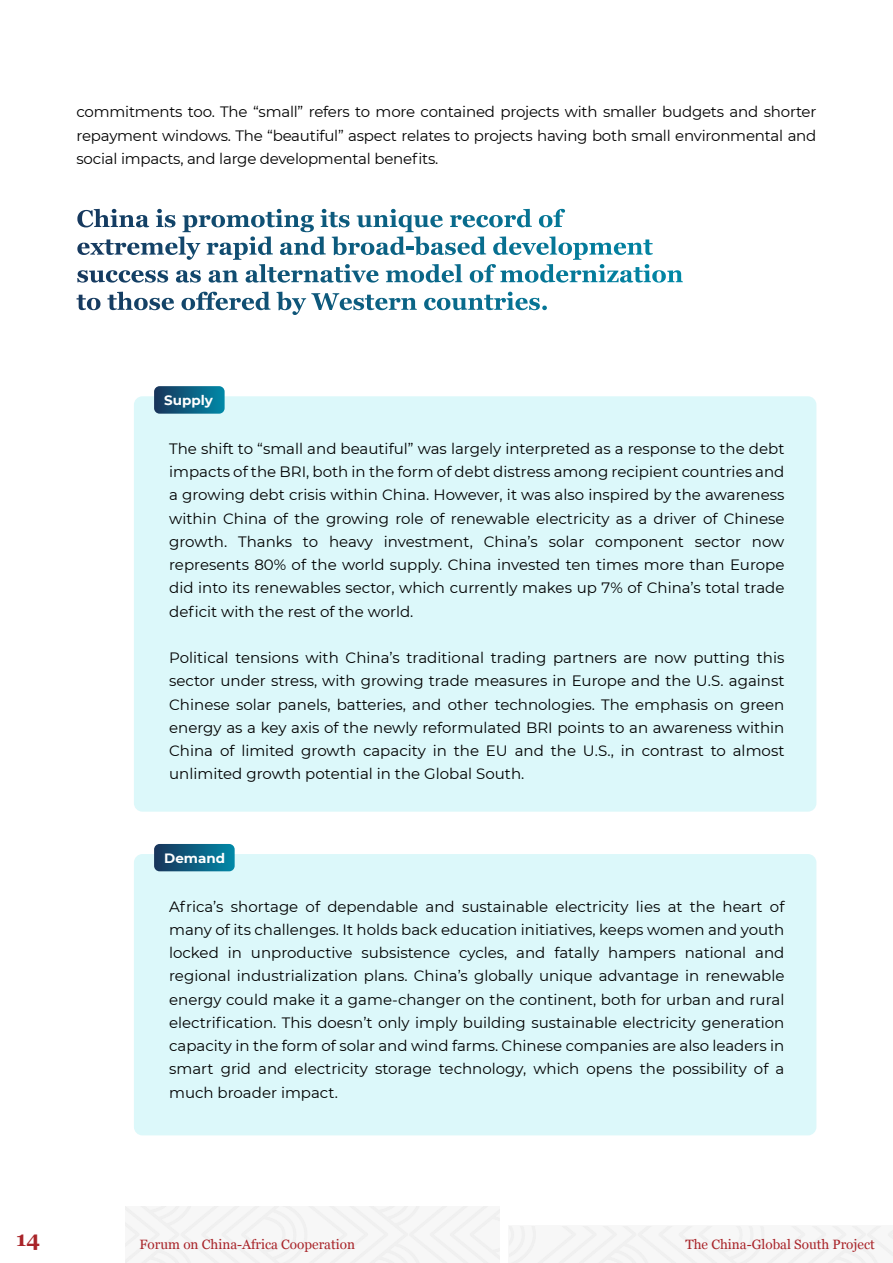
<style>
.page{position:relative;width:893px;height:1263px;background:#fff}
.page>*{position:absolute;margin:0;border:0;box-sizing:border-box;transform-origin:0 0}
.t1{font:700 21px "Georgia";color:#a92429}
.t2{font:15px/23.2px "Montserrat";color:#000;text-align:justify}
.t3{font:13.5px "Georgia";color:#a92429}
.t4{font:700 13.5px "Montserrat";color:#fff}
</style>
<div class="page">
<svg style="left:77px;top:209px;width:606px;height:74px"></svg>
<svg style="left:77px;top:295px;width:24px;height:15px"></svg>
<svg style="left:107px;top:292px;width:67px;height:18px"></svg>
<svg style="left:181px;top:292px;width:236px;height:23px"></svg>
<svg style="left:424px;top:292px;width:123px;height:18px"></svg>
<div style="left:134px;top:396px;width:682px;height:416px;background:#dcf8fa;border-radius:9px"></div>
<div style="left:134px;top:854px;width:682px;height:281px;background:#dcf8fa;border-radius:9px"></div>
<div style="left:154px;top:386px;width:71px;height:28px;background:linear-gradient(to right,#18345a,#018aa9);border-radius:6px"></div>
<div style="left:154px;top:844px;width:81px;height:27px;background:linear-gradient(to right,#18345a,#008aa8);border-radius:5px"></div>
<p class="t2" style="left:77px;top:100px;width:741px">commitments too. The “small” refers to more contained projects with smaller budgets and shorter repayment windows. The “beautiful” aspect relates to projects having both small environmental and social impacts, and large developmental benefits.</p>
<p class="t4" style="left:164px;top:392px;width:50px">Supply</p>
<p class="t2" style="left:169px;top:437px;width:617px">The shift to “small and beautiful” was largely interpreted as a response to the debt impacts of the BRI, both in the form of debt distress among recipient countries and a growing debt crisis within China. However, it was also inspired by the awareness within China of the growing role of renewable electricity as a driver of Chinese growth. Thanks to heavy investment, China’s solar component sector now represents 80% of the world supply. China invested ten times more than Europe did into its renewables sector, which currently makes up 7% of China’s total trade deficit with the rest of the world.</p>
<p class="t2" style="left:169px;top:646px;width:617px">Political tensions with China’s traditional trading partners are now putting this sector under stress, with growing trade measures in Europe and the U.S. against Chinese solar panels, batteries, and other technologies. The emphasis on green energy as a key axis of the newly reformulated BRI points to an awareness within China of limited growth capacity in the EU and the U.S., in contrast to almost unlimited growth potential in the Global South.</p>
<p class="t4" style="left:164px;top:849px;width:62px">Demand</p>
<p class="t2" style="left:169px;top:895px;width:617px">Africa’s shortage of dependable and sustainable electricity lies at the heart of many of its challenges. It holds back education initiatives, keeps women and youth locked in unproductive subsistence cycles, and fatally hampers national and regional industrialization plans. China’s globally unique advantage in renewable energy could make it a game-changer on the continent, both for urban and rural electrification. This doesn’t only imply building sustainable electricity generation capacity in the form of solar and wind farms. Chinese companies are also leaders in smart grid and electricity storage technology, which opens the possibility of a much broader impact.</p>
<h1 class="t1" style="left:16px;top:1230px;width:25px">14</h1>
<p class="t3" style="left:140px;top:1239px;width:217px">Forum on China-Africa Cooperation</p>
<p class="t3" style="left:685px;top:1239px;width:191px">The China-Global South Project</p>
</div>
